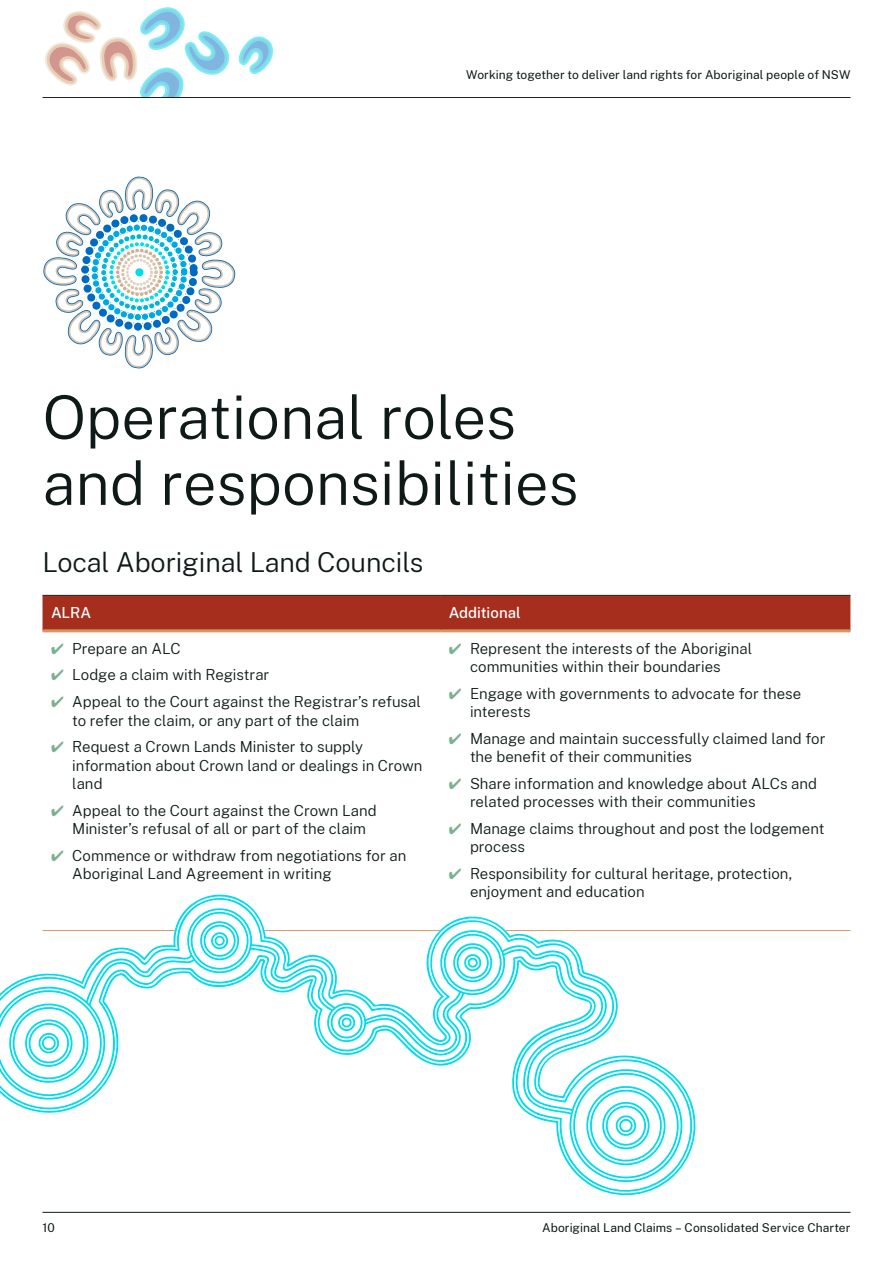
<style>
.page{position:relative;width:893px;height:1263px;background:#fff}
.page>*{position:absolute;margin:0;border:0;box-sizing:border-box;transform-origin:0 0}
.Heading_1__H1{font:300 60px/66px "Public Sans";color:#0e1918}
.Heading_2__H2{font:300 27px "Public Sans";letter-spacing:-.005em;color:#0e1918}
.Level_1_bullet{font:300 15px/18.3px "Public Sans";color:#0e1918}
.Table_Column_Heading{font:500 15px "Public Sans";color:#fff}
.t1{font:12px "Public Sans";letter-spacing:.005em;color:#0e1918}
.s1{color:#7ab190}
</style>
<div class="page">
<svg style="left:45px;top:7px;width:228px;height:90px"></svg>
<hr style="left:43px;top:1212px;width:807px;height:1px;background:#0e1918">
<hr style="left:43px;top:97px;width:807px;height:1px;background:#231f20">
<div style="left:43px;top:596px;width:807px;height:33px;background:#a52e1d"></div>
<hr style="left:43px;top:595px;width:397px;height:1px;background:#231f20">
<hr style="left:440px;top:595px;width:410px;height:1px;background:#231f20">
<hr style="left:43px;top:629px;width:397px;height:3px;background:#ce9965">
<hr style="left:440px;top:629px;width:410px;height:3px;background:#ce9965">
<hr style="left:440px;top:930px;width:410px;height:1px;background:#ce9965">
<svg style="left:0;top:894px;width:691px;height:297px"></svg>
<svg style="left:43px;top:176px;width:193px;height:193px"></svg>
<p class="t1" style="left:466px;top:67px;width:386px">Working together to deliver land rights for Aboriginal people of NSW</p>
<h1 class="Heading_1__H1" style="left:43px;top:381px;width:537px">Operational roles and responsibilities</h1>
<h2 class="Heading_2__H2" style="left:43px;top:543px;width:382px">Local Aboriginal Land Councils</h2>
<p class="Table_Column_Heading" style="left:51px;top:602px;width:42px">ALRA</p>
<p class="Table_Column_Heading" style="left:449px;top:602px;width:74px">Additional</p>
<p class="Level_1_bullet" style="left:51px;top:638px;width:131px"><span class="s1">✔</span> Prepare an ALC</p>
<p class="Level_1_bullet" style="left:51px;top:665px;width:220px"><span class="s1">✔</span> Lodge a claim with Registrar</p>
<p class="Level_1_bullet" style="left:72px;top:692px;width:350px;text-indent:-21px"><span class="s1">✔</span> Appeal to the Court against the Registrar’s refusal to refer the claim, or any part of the claim</p>
<p class="Level_1_bullet" style="left:72px;top:737px;width:352px;text-indent:-21px"><span class="s1">✔</span> Request a Crown Lands Minister to supply information about Crown land or dealings in Crown land</p>
<p class="Level_1_bullet" style="left:72px;top:800px;width:306px;text-indent:-21px"><span class="s1">✔</span> Appeal to the Court against the Crown Land<br>Minister’s refusal of all or part of the claim</p>
<p class="Level_1_bullet" style="left:72px;top:846px;width:336px;text-indent:-21px"><span class="s1">✔</span> Commence or withdraw from negotiations for an<br>Aboriginal Land Agreement in writing</p>
<p class="Level_1_bullet" style="left:470px;top:638px;width:284px;text-indent:-21px"><span class="s1">✔</span> Represent the interests of the Aboriginal communities within their boundaries</p>
<p class="Level_1_bullet" style="left:470px;top:683px;width:333px;text-indent:-21px"><span class="s1">✔</span> Engage with governments to advocate for these interests</p>
<p class="Level_1_bullet" style="left:470px;top:729px;width:357px;text-indent:-21px"><span class="s1">✔</span> Manage and maintain successfully claimed land for the benefit of their communities</p>
<p class="Level_1_bullet" style="left:470px;top:774px;width:349px;text-indent:-21px"><span class="s1">✔</span> Share information and knowledge about ALCs and related processes with their communities</p>
<p class="Level_1_bullet" style="left:470px;top:819px;width:356px;text-indent:-21px"><span class="s1">✔</span> Manage claims throughout and post the lodgement process</p>
<p class="Level_1_bullet" style="left:470px;top:864px;width:324px;text-indent:-21px"><span class="s1">✔</span> Responsibility for cultural heritage, protection, enjoyment and education</p>
<p class="t1" style="left:43px;top:1219px;width:14px">10</p>
<p class="t1" style="left:542px;top:1219px;width:310px">Aboriginal Land Claims – Consolidated Service Charter</p>
</div>
